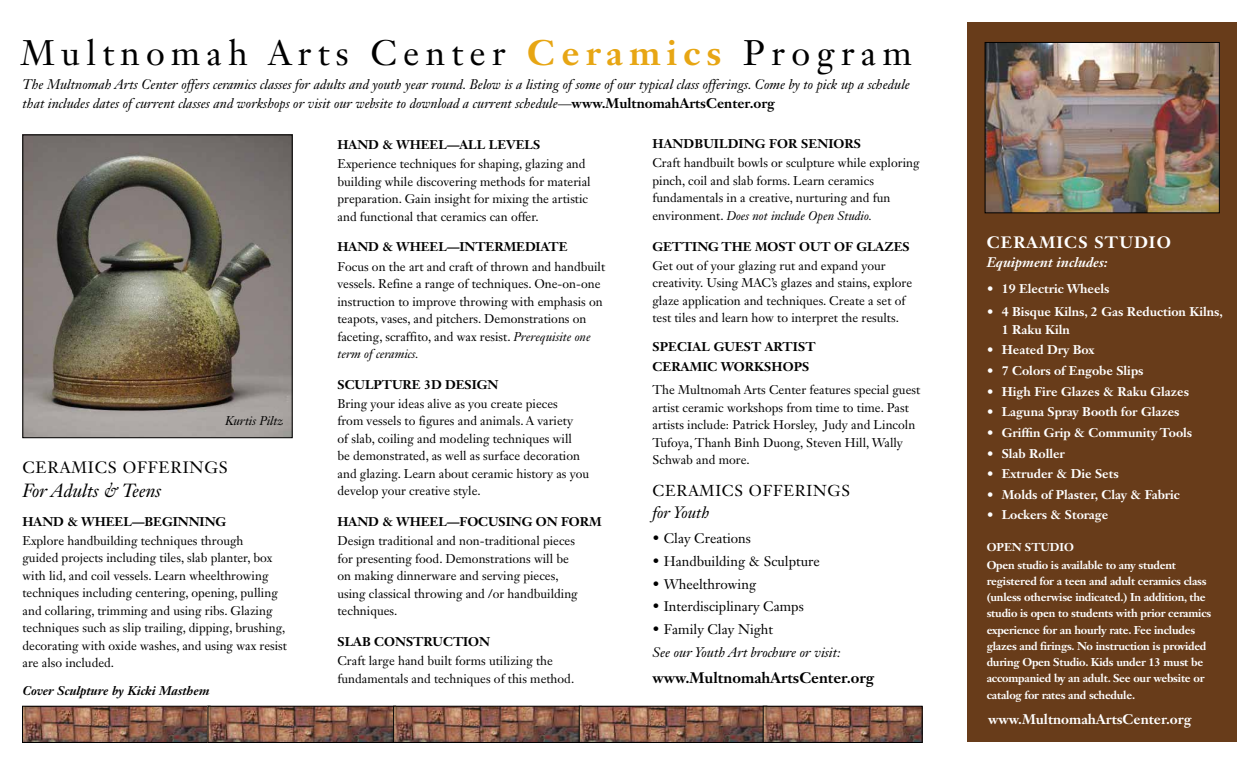
<style>
.page{position:relative;width:1260px;height:765px;background:#fff}
.page>*{position:absolute;margin:0;border:0;box-sizing:border-box;transform-origin:0 0}
.t1{font:35px "Janson Text LT Std";letter-spacing:.18em;color:#000}
.t2{font:italic 18.75px "Janson Text LT Std";color:#000}
.t3{font:16.25px "Janson Text LT Std";letter-spacing:.05em;color:#000}
.t4{font:700 16.25px "Janson Text LT Std";letter-spacing:.07em;color:#fff}
.t5{font:italic 16.25px "Janson Text LT Std";color:#000}
.t6{font:15.62px "Janson Text LT Std";letter-spacing:.05em;color:#000}
.t7{font:700 15px "Janson Text LT Std";color:#000}
.t8{font:italic 13.75px/18.8px "Janson Text LT Std";color:#000}
.t9{font:13.75px "Janson Text LT Std";color:#000}
.t10{font:700 13.75px "Janson Text LT Std";color:#fff}
.t11{font:italic 700 13.75px "Janson Text LT Std";color:#fff}
.t12{font:12.5px/17.5px "Janson Text LT Std";color:#000}
.t13{font:700 12.5px/17.5px "Janson Text LT Std";color:#fff}
.t14{font:700 12.5px/20px "Janson Text LT Std";color:#000}
.t15{font:italic 700 12.5px "Janson Text LT Std";color:#000}
.t16{font:italic 12.5px "Janson Text LT Std";color:#000}
.t17{font:700 11.25px/16.2px "Janson Text LT Std";letter-spacing:-.02em;color:#fff}
.s1{font-weight:700;color:#e7a614}
.s2{font-weight:700;font-style:normal}
.s3{font-style:italic}
</style>
<div class="page">
<div style="left:968px;top:22px;width:270px;height:720px;background:#683c1a"></div>
<img style="left:24px;top:708px;width:184px;height:33px">
<div style="left:22px;top:706px;width:188px;height:37px;border:1px solid #000"></div>
<img style="left:210px;top:708px;width:183px;height:33px">
<div style="left:208px;top:706px;width:188px;height:37px;border:1px solid #000"></div>
<img style="left:395px;top:708px;width:184px;height:33px">
<div style="left:393px;top:706px;width:189px;height:37px;border:1px solid #000"></div>
<img style="left:581px;top:708px;width:182px;height:33px">
<div style="left:579px;top:706px;width:188px;height:37px;border:1px solid #000"></div>
<img style="left:765px;top:708px;width:155px;height:33px">
<div style="left:763px;top:706px;width:159px;height:37px;border:1px solid #000"></div>
<img style="left:24px;top:137px;width:266px;height:299px">
<div style="left:22px;top:135px;width:270px;height:303px;border:1px solid #000"></div>
<img style="left:987px;top:44px;width:231px;height:167px">
<div style="left:985px;top:42px;width:235px;height:171px;border:1px solid #000"></div>
<h1 class="t1" style="left:21px;top:31px;width:892px">Multnomah Arts Center <span class="s1">Ceramics</span> Program</h1>
<p class="t8" style="left:22px;top:75px;width:889px">The Multnomah Arts Center offers ceramics classes for adults and youth year round. Below is a listing of some of our typical class offerings. Come by to pick up a schedule that includes dates of current classes and workshops or visit our website to download a current schedule—<span class="s2">www.MultnomahArtsCenter.org</span></p>
<p class="t16" style="left:225px;top:413px;width:60px">Kurtis Piltz</p>
<h3 class="t3" style="left:22px;top:457px;width:207px">CERAMICS OFFERINGS</h3>
<h2 class="t2" style="left:22px;top:479px;width:140px">For Adults &amp; Teens</h2>
<p class="t14" style="left:22px;top:511px;width:205px">HAND &amp; WHEEL—BEGINNING</p>
<p class="t12" style="left:22px;top:532px;width:266px">Explore handbuilding techniques through<br>guided projects including tiles, slab planter, box with lid, and coil vessels. Learn wheelthrowing techniques including centering, opening, pulling and collaring, trimming and using ribs. Glazing techniques such as slip trailing, dipping, brushing, decorating with oxide washes, and using wax resist are also included.</p>
<p class="t15" style="left:22px;top:683px;width:189px">Cover Sculpture by Kicki Masthem</p>
<p class="t14" style="left:338px;top:134px;width:204px">HAND &amp; WHEEL—ALL LEVELS</p>
<p class="t12" style="left:338px;top:155px;width:255px">Experience techniques for shaping, glazing and building while discovering methods for material preparation. Gain insight for mixing the artistic and functional that ceramics can offer.</p>
<p class="t14" style="left:338px;top:237px;width:232px">HAND &amp; WHEEL—INTERMEDIATE</p>
<p class="t12" style="left:338px;top:257px;width:269px">Focus on the art and craft of thrown and handbuilt vessels. Refine a range of techniques. One-on-one instruction to improve throwing with emphasis on teapots, vases, and pitchers. Demonstrations on faceting, scraffito, and wax resist. <span class="s3">Prerequisite one term of ceramics.</span></p>
<p class="t14" style="left:338px;top:374px;width:162px">SCULPTURE 3D DESIGN</p>
<p class="t12" style="left:338px;top:395px;width:253px">Bring your ideas alive as you create pieces<br>from vessels to figures and animals. A variety<br>of slab, coiling and modeling techniques will<br>be demonstrated, as well as surface decoration and glazing. Learn about ceramic history as you develop your creative style.</p>
<p class="t14" style="left:338px;top:511px;width:266px">HAND &amp; WHEEL—FOCUSING ON FORM</p>
<p class="t12" style="left:338px;top:532px;width:242px">Design traditional and non-traditional pieces for presenting food. Demonstrations will be on making dinnerware and serving pieces, using classical throwing and /or handbuilding techniques.</p>
<p class="t14" style="left:338px;top:631px;width:154px">SLAB CONSTRUCTION</p>
<p class="t12" style="left:338px;top:652px;width:238px">Craft large hand built forms utilizing the fundamentals and techniques of this method.</p>
<p class="t14" style="left:652px;top:134px;width:210px">HANDBUILDING FOR SENIORS</p>
<p class="t12" style="left:652px;top:154px;width:269px">Craft handbuilt bowls or sculpture while exploring pinch, coil and slab forms. Learn ceramics fundamentals in a creative, nurturing and fun environment. <span class="s3">Does not include Open Studio.</span></p>
<p class="t14" style="left:652px;top:236px;width:259px">GETTING THE MOST OUT OF GLAZES</p>
<p class="t12" style="left:652px;top:257px;width:261px">Get out of your glazing rut and expand your creativity. Using MAC’s glazes and stains, explore glaze application and techniques. Create a set of test tiles and learn how to interpret the results.</p>
<p class="t14" style="left:652px;top:337px;width:165px">SPECIAL GUEST ARTIST<br>CERAMIC WORKSHOPS</p>
<p class="t12" style="left:652px;top:381px;width:269px">The Multnomah Arts Center features special guest artist ceramic workshops from time to time. Past artists include: Patrick Horsley, Judy and Lincoln Tufoya, Thanh Binh Duong, Steven Hill, Wally Schwab and more.</p>
<p class="t6" style="left:652px;top:480px;width:199px">CERAMICS OFFERINGS</p>
<h3 class="t5" style="left:652px;top:503px;width:59px">for Youth</h3>
<p class="t9" style="left:652px;top:530px;width:100px">• Clay Creations</p>
<p class="t9" style="left:652px;top:552px;width:169px">• Handbuilding &amp; Sculpture</p>
<p class="t9" style="left:652px;top:575px;width:105px">• Wheelthrowing</p>
<p class="t9" style="left:652px;top:598px;width:153px">• Interdisciplinary Camps</p>
<p class="t9" style="left:652px;top:621px;width:122px">• Family Clay Night</p>
<p class="t8" style="left:652px;top:643px;width:190px">See our Youth Art brochure or visit:</p>
<p class="t7" style="left:652px;top:669px;width:223px">www.MultnomahArtsCenter.org</p>
<h3 class="t4" style="left:987px;top:232px;width:186px">CERAMICS STUDIO</h3>
<p class="t11" style="left:987px;top:253px;width:122px">Equipment includes:</p>
<p class="t13" style="left:987px;top:280px;width:124px">• 19 Electric Wheels</p>
<p class="t13" style="left:1002px;top:303px;width:223px;text-indent:-15px">• 4 Bisque Kilns, 2 Gas Reduction Kilns,<br>1 Raku Kiln</p>
<p class="t13" style="left:987px;top:341px;width:109px">• Heated Dry Box</p>
<p class="t13" style="left:987px;top:362px;width:158px">• 7 Colors of Engobe Slips</p>
<p class="t13" style="left:987px;top:382px;width:204px">• High Fire Glazes &amp; Raku Glazes</p>
<p class="t13" style="left:987px;top:403px;width:194px">• Laguna Spray Booth for Glazes</p>
<p class="t13" style="left:987px;top:424px;width:207px">• Griffin Grip &amp; Community Tools</p>
<p class="t13" style="left:987px;top:444px;width:80px">• Slab Roller</p>
<p class="t13" style="left:987px;top:465px;width:133px">• Extruder &amp; Die Sets</p>
<p class="t13" style="left:987px;top:486px;width:195px">• Molds of Plaster, Clay &amp; Fabric</p>
<p class="t13" style="left:987px;top:506px;width:123px">• Lockers &amp; Storage</p>
<p class="t17" style="left:987px;top:538px;width:191px;line-height:18px">OPEN STUDIO<br>Open studio is available to any student</p>
<p class="t17" style="left:987px;top:573px;width:226px">registered for a teen and adult ceramics class (unless otherwise indicated.) In addition, the studio is open to students with prior ceramics experience for an hourly rate. Fee includes glazes and firings. No instruction is provided during Open Studio. Kids under 13 must be accompanied by an adult. See our website or catalog for rates and schedule.</p>
<p class="t10" style="left:988px;top:711px;width:205px">www.MultnomahArtsCenter.org</p>
</div>
